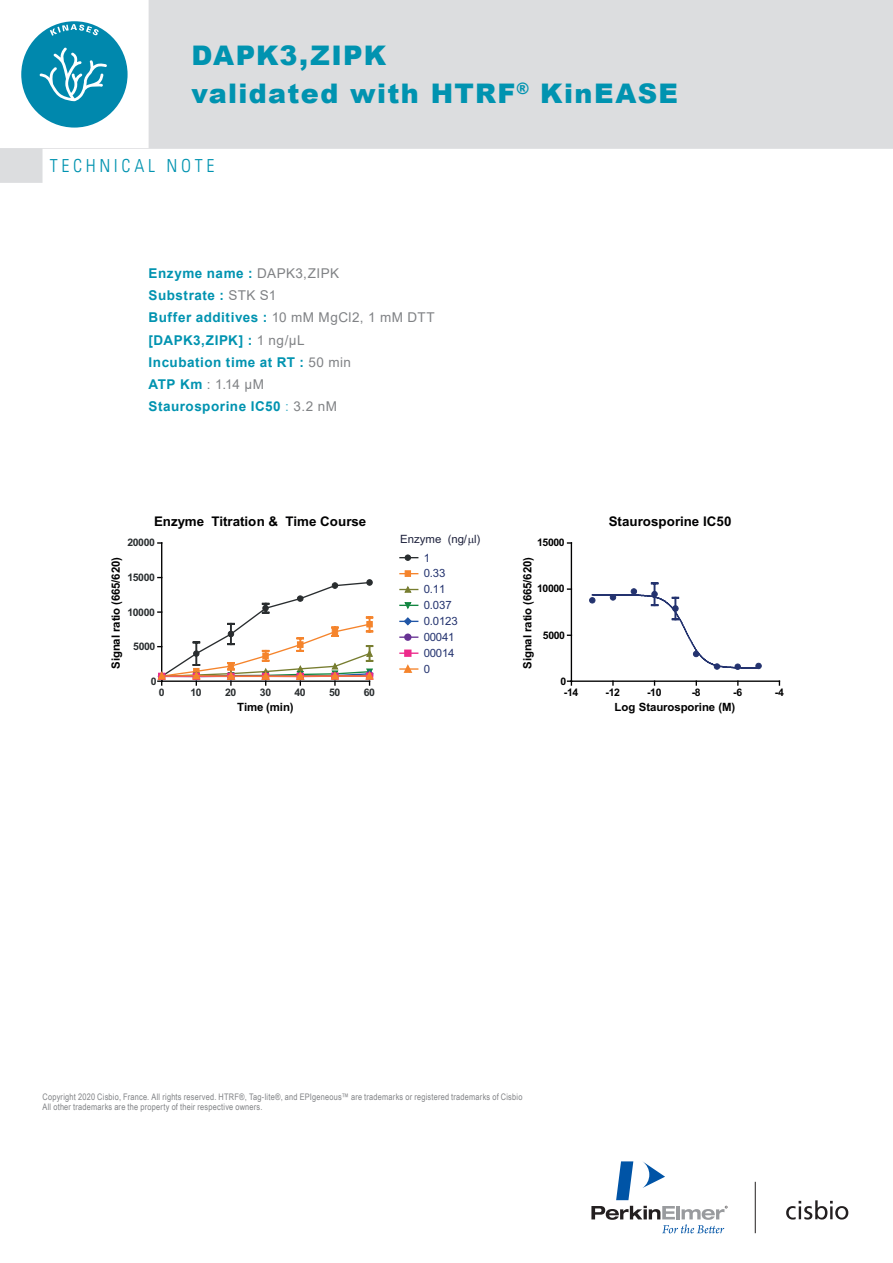
<style>
.page{position:relative;width:893px;height:1263px;background:#fff}
.page>*{position:absolute;margin:0;border:0;box-sizing:border-box;transform-origin:0 0}
.t1{font:900 27px "Arial";letter-spacing:.05em;color:#0093b0}
.application-note{font:18px "Univers Com 47 Light Cond";letter-spacing:.205em;color:#0093b0}
.H3_texte_abstract{font:700 13.5px "Arial";letter-spacing:.04em;color:#0093b0}
.H3_texte_abstract-2{font:700 13.5px "Arial";letter-spacing:.02em;color:#0093b0}
.H3_texte_abstract-3{font:13.5px "Arial";color:#808285}
.t2{font:700 13.35px "Arial";color:#000001}
.t3{font:700 11.4px "Arial";letter-spacing:-.01em;color:#000001}
.t4{font:11.4px/15.9px "Arial";letter-spacing:-.015em;color:#24336f}
.t5{font:11.4px "Arial";letter-spacing:.005em;color:#1e223d}
.t6{font:700 10.35px "Arial";letter-spacing:-.035em;color:#292d2f}
.t7{font:700 10.35px "Arial";letter-spacing:-.035em;color:#000001}
.t8{font:9px/10.5px "Arial Narrow";letter-spacing:.025em;color:#808285}
.s1{font-weight:400;color:#808285}
.s2{font-weight:700;color:#0093b0}
.s3{font-weight:400;color:#47b3ca}
</style>
<div class="page">
<svg style="left:0;top:0;width:893px;height:183px;fill:#dcdddf"></svg>
<svg style="left:643px;top:1161px;width:22px;height:27px"></svg>
<svg style="left:616px;top:1161px;width:17px;height:39px"></svg>
<svg style="left:591px;top:1206px;width:137px;height:27px"></svg>
<svg style="left:786px;top:1200px;width:62px;height:19px"></svg>
<hr style="left:755px;top:1182px;width:1px;height:51px;background:#231f20">
<hr style="left:161px;top:543px;width:1px;height:138px;background:#000001">
<svg style="left:157px;top:577px;width:217px;height:108px"></svg>
<svg style="left:400px;top:555px;width:18px;height:5px"></svg>
<svg style="left:400px;top:571px;width:18px;height:5px"></svg>
<svg style="left:400px;top:586px;width:18px;height:7px"></svg>
<svg style="left:400px;top:602px;width:18px;height:7px"></svg>
<svg style="left:400px;top:617px;width:18px;height:9px"></svg>
<svg style="left:400px;top:634px;width:18px;height:6px"></svg>
<div style="left:404px;top:633px;width:7px;height:8px;border:2px solid #683394;border-radius:50%"></div>
<svg style="left:400px;top:652px;width:18px;height:2px"></svg>
<svg style="left:404px;top:649px;width:7px;height:8px"></svg>
<svg style="left:400px;top:664px;width:18px;height:9px"></svg>
<hr style="left:571px;top:680px;width:208px;height:2px;background:#000001">
<hr style="left:571px;top:543px;width:1px;height:138px;background:#000001">
<svg style="left:567px;top:680px;width:5px;height:5px"></svg>
<svg style="left:590px;top:582px;width:171px;height:87px"></svg>
<div style="left:21px;top:21px;width:107px;height:107px;background:#0088ad;border-radius:50%"></div>
<svg style="left:40px;top:47px;width:67px;height:54px"></svg>
<svg style="left:50px;top:24px;width:49px;height:12px"></svg>
<h1 class="t1" style="left:191px;top:36px;width:196px">DAPK3,ZIPK</h1>
<h1 class="t1" style="left:191px;top:74px;width:488px">validated with HTRF<sup>®</sup> KinEASE</h1>
<p class="application-note" style="left:50px;top:155px;width:166px">TECHNICAL NOTE</p>
<p class="H3_texte_abstract" style="left:149px;top:263px;width:192px">Enzyme name : <span class="s1">DAPK3,ZIPK</span></p>
<p class="H3_texte_abstract" style="left:149px;top:286px;width:129px">Substrate : <span class="s1">STK S1</span></p>
<p class="H3_texte_abstract" style="left:149px;top:308px;width:288px">Buffer additives : <span class="s1">10 mM MgCl2, 1 mM DTT</span></p>
<p class="H3_texte_abstract-2" style="left:149px;top:330px;width:157px">[DAPK3,ZIPK] : <span class="s1">1 ng/µL</span></p>
<p class="H3_texte_abstract" style="left:149px;top:352px;width:204px">Incubation time at RT : <span class="s1">50 min</span></p>
<p class="H3_texte_abstract-3" style="left:149px;top:375px;width:117px"><span class="s2">ATP Km</span> : 1.14 µM</p>
<p class="H3_texte_abstract" style="left:149px;top:397px;width:190px">Staurosporine IC50 <span class="s3">:</span> <span class="s1">3.2 nM</span></p>
<p class="t2" style="left:154px;top:512px;width:214px">Enzyme Titration &amp; Time Course</p>
<p class="t6" style="left:127px;top:535px;width:29px">20000</p>
<p class="t3" style="left:108px;top:669px;width:113px;rotate:-90deg">Signal ratio (665/620)</p>
<p class="t6" style="left:127px;top:570px;width:29px">15000</p>
<p class="t6" style="left:127px;top:605px;width:29px">10000</p>
<p class="t6" style="left:133px;top:639px;width:24px">5000</p>
<p class="t6" style="left:151px;top:674px;width:7px">0</p>
<p class="t6" style="left:159px;top:685px;width:7px">0</p>
<p class="t6" style="left:190px;top:685px;width:13px">10</p>
<p class="t6" style="left:225px;top:685px;width:13px">20</p>
<p class="t6" style="left:260px;top:685px;width:13px">30</p>
<p class="t6" style="left:295px;top:685px;width:13px">40</p>
<p class="t6" style="left:329px;top:685px;width:13px">50</p>
<p class="t6" style="left:364px;top:685px;width:13px">60</p>
<p class="t3" style="left:237px;top:699px;width:58px">Time (min)</p>
<p class="t5" style="left:400px;top:531px;width:82px">Enzyme (ng/ l)</p>
<p class="t4" style="left:424px;top:549px;width:36px">1<br>0.33<br>0.11<br>0.037<br>0.0123<br>00041<br>00014</p>
<p class="t4" style="left:424px;top:661px;width:8px">0</p>
<p class="t7" style="left:537px;top:535px;width:29px">15000</p>
<p class="t3" style="left:519px;top:669px;width:113px;rotate:-90deg">Signal ratio (665/620)</p>
<p class="t7" style="left:537px;top:581px;width:29px">10000</p>
<p class="t7" style="left:543px;top:628px;width:24px">5000</p>
<p class="t7" style="left:560px;top:674px;width:7px">0</p>
<p class="t2" style="left:609px;top:512px;width:124px">Staurosporine IC50</p>
<p class="t7" style="left:564px;top:685px;width:16px">-14</p>
<p class="t7" style="left:605px;top:685px;width:16px">-12</p>
<p class="t7" style="left:647px;top:685px;width:16px">-10</p>
<p class="t7" style="left:692px;top:685px;width:11px">-8</p>
<p class="t7" style="left:733px;top:685px;width:11px">-6</p>
<p class="t7" style="left:775px;top:685px;width:11px">-4</p>
<p class="t3" style="left:614px;top:699px;width:122px">Log Staurosporine (M)</p>
<p class="t8" style="left:43px;top:1091px;width:481px">Copyright 2020 Cisbio, France. All rights reserved. HTRF®, Tag-lite®, and EPIgeneous™ are trademarks or registered trademarks of Cisbio<br>All other trademarks are the property of their respective owners.</p>
</div>
